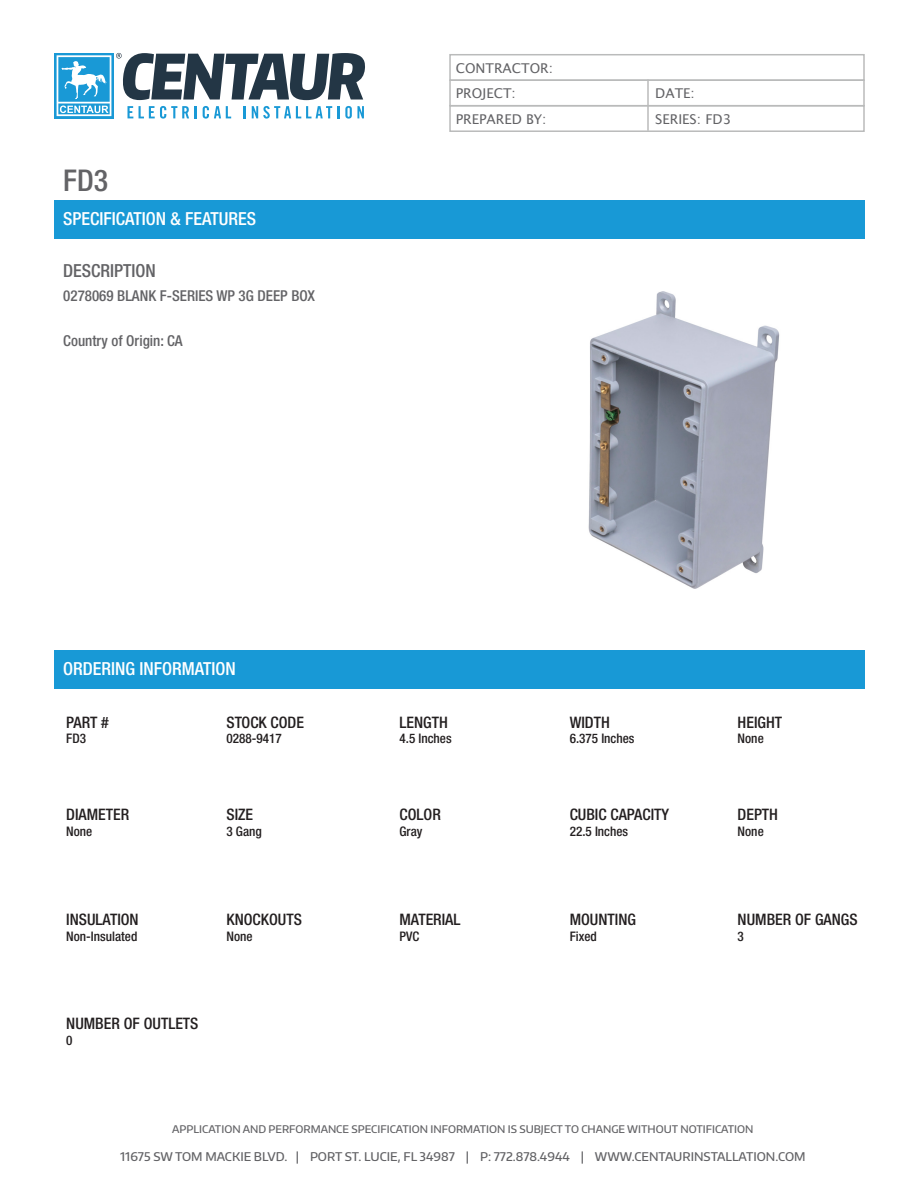
<style>
.page{position:relative;width:918px;height:1188px;background:#fff}
.page>*{position:absolute;margin:0;border:0;box-sizing:border-box;transform-origin:0 0}
.t1{font:500 condensed 30px "Helvetica Neue";color:#636366}
.t2{font:500 condensed 18px "Helvetica Neue";color:#fff}
.t3{font:500 condensed 18px "Helvetica Neue";color:#636366}
.t4{font:500 condensed 15.9px "Helvetica Neue";color:#231f20}
.t5{font:500 condensed 15px "Helvetica Neue";color:#636366}
.t6{font:13.5px "Lucida Grande";color:#636366}
.t7{font:500 condensed 13.2px "Helvetica Neue";color:#231f20}
.t8{font:500 12px "Encode Sans Normal";color:#636366}
.t9{font:500 10.5px "Encode Sans Normal";color:#636366}
</style>
<div class="page">
<svg style="left:54px;top:53px;width:3px;height:65px"></svg>
<svg style="left:57px;top:53px;width:308px;height:65px"></svg>
<div style="left:449px;top:54px;width:416px;height:27px;border:2px solid #babbbb"></div>
<div style="left:449px;top:79px;width:416px;height:27px;border:2px solid #babbbb"></div>
<hr style="left:647px;top:80px;width:2px;height:25px;background:#babbbb">
<div style="left:449px;top:105px;width:416px;height:27px;border:2px solid #babbbb"></div>
<hr style="left:647px;top:106px;width:2px;height:24px;background:#babbbb">
<div style="left:54px;top:200px;width:811px;height:39px;background:#1899d6"></div>
<div style="left:54px;top:650px;width:811px;height:39px;background:#1899d6"></div>
<img style="left:588px;top:292px;width:192px;height:297px">
<p class="t1" style="left:63px;top:163px;width:46px">FD3</p>
<p class="t2" style="left:63px;top:208px;width:195px">SPECIFICATION &amp; FEATURES</p>
<p class="t3" style="left:63px;top:260px;width:94px">DESCRIPTION</p>
<p class="t5" style="left:63px;top:286px;width:253px">0278069 BLANK F-SERIES WP 3G DEEP BOX</p>
<p class="t5" style="left:63px;top:331px;width:121px">Country of Origin: CA</p>
<p class="t6" style="left:456px;top:60px;width:99px">CONTRACTOR:</p>
<p class="t6" style="left:456px;top:86px;width:62px">PROJECT:</p>
<p class="t6" style="left:655px;top:86px;width:41px">DATE:</p>
<p class="t6" style="left:456px;top:111px;width:92px">PREPARED BY:</p>
<p class="t6" style="left:655px;top:111px;width:78px">SERIES: FD3</p>
<p class="t2" style="left:63px;top:658px;width:174px">ORDERING INFORMATION</p>
<p class="t4" style="left:66px;top:712px;width:44px">PART #</p>
<p class="t7" style="left:66px;top:731px;width:21px">FD3</p>
<p class="t4" style="left:226px;top:712px;width:79px">STOCK CODE</p>
<p class="t7" style="left:226px;top:731px;width:57px">0288-9417</p>
<p class="t4" style="left:400px;top:712px;width:50px">LENGTH</p>
<p class="t7" style="left:400px;top:731px;width:54px">4.5 Inches</p>
<p class="t4" style="left:570px;top:712px;width:42px">WIDTH</p>
<p class="t7" style="left:570px;top:731px;width:66px">6.375 Inches</p>
<p class="t4" style="left:738px;top:712px;width:46px">HEIGHT</p>
<p class="t7" style="left:738px;top:731px;width:28px">None</p>
<p class="t4" style="left:66px;top:805px;width:65px">DIAMETER</p>
<p class="t7" style="left:66px;top:824px;width:28px">None</p>
<p class="t4" style="left:226px;top:805px;width:28px">SIZE</p>
<p class="t7" style="left:226px;top:824px;width:37px">3 Gang</p>
<p class="t4" style="left:400px;top:805px;width:43px">COLOR</p>
<p class="t7" style="left:400px;top:824px;width:24px">Gray</p>
<p class="t4" style="left:570px;top:805px;width:101px">CUBIC CAPACITY</p>
<p class="t7" style="left:570px;top:824px;width:60px">22.5 Inches</p>
<p class="t4" style="left:738px;top:805px;width:42px">DEPTH</p>
<p class="t7" style="left:738px;top:824px;width:28px">None</p>
<p class="t4" style="left:66px;top:910px;width:74px">INSULATION</p>
<p class="t7" style="left:66px;top:929px;width:73px">Non-Insulated</p>
<p class="t4" style="left:226px;top:910px;width:77px">KNOCKOUTS</p>
<p class="t7" style="left:226px;top:929px;width:28px">None</p>
<p class="t4" style="left:400px;top:910px;width:63px">MATERIAL</p>
<p class="t7" style="left:400px;top:929px;width:21px">PVC</p>
<p class="t4" style="left:570px;top:910px;width:68px">MOUNTING</p>
<p class="t7" style="left:570px;top:929px;width:29px">Fixed</p>
<p class="t4" style="left:738px;top:910px;width:121px">NUMBER OF GANGS</p>
<p class="t7" style="left:738px;top:929px;width:8px">3</p>
<p class="t4" style="left:66px;top:1014px;width:134px">NUMBER OF OUTLETS</p>
<p class="t7" style="left:66px;top:1032px;width:8px">0</p>
<p class="t9" style="left:172px;top:1122px;width:583px">APPLICATION AND PERFORMANCE SPECIFICATION INFORMATION IS SUBJECT TO CHANGE WITHOUT NOTIFICATION</p>
<p class="t8" style="left:120px;top:1149px;width:687px">11675 SW TOM MACKIE BLVD. | PORT ST. LUCIE, FL 34987 | P: 772.878.4944 | WWW.CENTAURINSTALLATION.COM</p>
</div>
